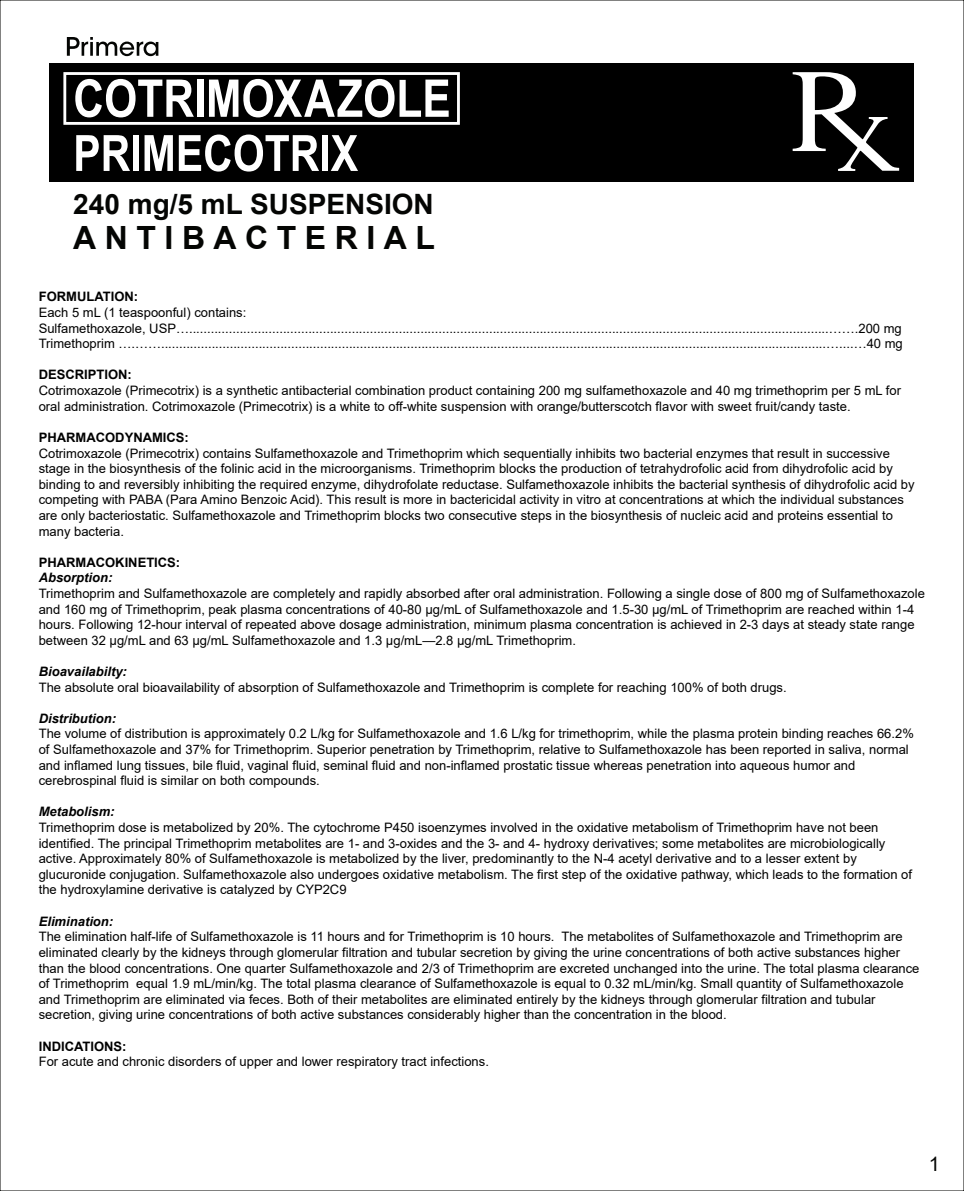
<style>
.page{position:relative;width:964px;height:1191px;background:#fff}
.page>*{position:absolute;margin:0;border:0;box-sizing:border-box;transform-origin:0 0}
.t1{font:700 52px "Arial Narrow";color:#fff}
.t2{font:700 50px "Arial Narrow";color:#fff}
.t3{font:700 32px "Arial";letter-spacing:.265em;color:#040503}
.t4{font:700 28px "Arial";color:#040503}
.t5{font:20px "Arial";color:#040503}
.t6{font:13px/15.6px "Arial";color:#000}
.t7{font:700 13px "Arial";color:#000}
.t8{font:italic 700 13px "Arial";color:#000}
</style>
<div class="page">
<div style="left:50px;top:63px;width:864px;height:118px;background:#000"></div>
<div style="left:63px;top:72px;width:397px;height:53px;border:3px solid #fff"></div>
<svg style="left:67px;top:37px;width:91px;height:19px"></svg>
<svg style="left:792px;top:72px;width:107px;height:99px"></svg>
<h1 class="t1" style="left:73px;top:59px;width:379px">COTRIMOXAZOLE</h1>
<h2 class="t2" style="left:73px;top:115px;width:286px">PRIMECOTRIX</h2>
<h3 class="t4" style="left:73px;top:185px;width:362px">240 mg/5 mL SUSPENSION</h3>
<h3 class="t3" style="left:73px;top:215px;width:363px">ANTIBACTERIAL</h3>
<p class="t7" style="left:39px;top:288px;width:101px">FORMULATION:</p>
<p class="t6" style="left:39px;top:304px;width:865px">Each 5 mL (1 teaspoonful) contains:<br>Sulfamethoxazole, USP….................................................................................................................................................................................…….200 mg<br>Trimethoprim ….……........................................................................................................................................................................................…....…40 mg</p>
<p class="t7" style="left:39px;top:366px;width:95px">DESCRIPTION:</p>
<p class="t6" style="left:39px;top:382px;width:864px">Cotrimoxazole (Primecotrix) is a synthetic antibacterial combination product containing 200 mg sulfamethoxazole and 40 mg trimethoprim per 5 mL for oral administration. Cotrimoxazole (Primecotrix) is a white to off-white suspension with orange/butterscotch flavor with sweet fruit/candy taste.</p>
<p class="t7" style="left:39px;top:428px;width:152px">PHARMACODYNAMICS:</p>
<p class="t6" style="left:39px;top:445px;width:877px">Cotrimoxazole (Primecotrix) contains Sulfamethoxazole and Trimethoprim which sequentially inhibits two bacterial enzymes that result in successive stage in the biosynthesis of the folinic acid in the microorganisms. Trimethoprim blocks the production of tetrahydrofolic acid from dihydrofolic acid by binding to and reversibly inhibiting the required enzyme, dihydrofolate reductase. Sulfamethoxazole inhibits the bacterial synthesis of dihydrofolic acid by competing with PABA (Para Amino Benzoic Acid). This result is more in bactericidal activity in vitro at concentrations at which the individual substances are only bacteriostatic. Sulfamethoxazole and Trimethoprim blocks two consecutive steps in the biosynthesis of nucleic acid and proteins essential to many bacteria.</p>
<p class="t7" style="left:39px;top:553px;width:143px">PHARMACOKINETICS:</p>
<p class="t8" style="left:39px;top:569px;width:75px">Absorption:</p>
<p class="t6" style="left:39px;top:585px;width:888px">Trimethoprim and Sulfamethoxazole are completely and rapidly absorbed after oral administration. Following a single dose of 800 mg of Sulfamethoxazole and 160 mg of Trimethoprim, peak plasma concentrations of 40-80 µg/mL of Sulfamethoxazole and 1.5-30 µg/mL of Trimethoprim are reached within 1-4 hours. Following 12-hour interval of repeated above dosage administration, minimum plasma concentration is achieved in 2-3 days at steady state range between 32 µg/mL and 63 µg/mL Sulfamethoxazole and 1.3 µg/mL—2.8 µg/mL Trimethoprim.</p>
<p class="t8" style="left:39px;top:663px;width:90px">Bioavailabilty:</p>
<p class="t6" style="left:39px;top:679px;width:749px">The absolute oral bioavailability of absorption of Sulfamethoxazole and Trimethoprim is complete for reaching 100% of both drugs.</p>
<p class="t8" style="left:39px;top:709px;width:79px">Distribution:</p>
<p class="t6" style="left:39px;top:726px;width:876px">The volume of distribution is approximately 0.2 L/kg for Sulfamethoxazole and 1.6 L/kg for trimethoprim, while the plasma protein binding reaches 66.2% of Sulfamethoxazole and 37% for Trimethoprim. Superior penetration by Trimethoprim, relative to Sulfamethoxazole has been reported in saliva, normal and inflamed lung tissues, bile fluid, vaginal fluid, seminal fluid and non-inflamed prostatic tissue whereas penetration into aqueous humor and cerebrospinal fluid is similar on both compounds.</p>
<p class="t8" style="left:39px;top:803px;width:77px">Metabolism:</p>
<p class="t6" style="left:39px;top:819px;width:875px">Trimethoprim dose is metabolized by 20%. The cytochrome P450 isoenzymes involved in the oxidative metabolism of Trimethoprim have not been identified. The principal Trimethoprim metabolites are 1- and 3-oxides and the 3- and 4- hydroxy derivatives; some metabolites are microbiologically active. Approximately 80% of Sulfamethoxazole is metabolized by the liver, predominantly to the N-4 acetyl derivative and to a lesser extent by glucuronide conjugation. Sulfamethoxazole also undergoes oxidative metabolism. The first step of the oxidative pathway, which leads to the formation of the hydroxylamine derivative is catalyzed by CYP2C9</p>
<p class="t8" style="left:39px;top:912px;width:76px">Elimination:</p>
<p class="t6" style="left:39px;top:928px;width:882px">The elimination half-life of Sulfamethoxazole is 11 hours and for Trimethoprim is 10 hours. The metabolites of Sulfamethoxazole and Trimethoprim are eliminated clearly by the kidneys through glomerular filtration and tubular secretion by giving the urine concentrations of both active substances higher than the blood concentrations. One quarter Sulfamethoxazole and 2/3 of Trimethoprim are excreted unchanged into the urine. The total plasma clearance of Trimethoprim equal 1.9 mL/min/kg. The total plasma clearance of Sulfamethoxazole is equal to 0.32 mL/min/kg. Small quantity of Sulfamethoxazole and Trimethoprim are eliminated via feces. Both of their metabolites are eliminated entirely by the kidneys through glomerular filtration and tubular secretion, giving urine concentrations of both active substances considerably higher than the concentration in the blood.</p>
<p class="t7" style="left:39px;top:1036px;width:89px">INDICATIONS:</p>
<p class="t6" style="left:39px;top:1053px;width:452px">For acute and chronic disorders of upper and lower respiratory tract infections.</p>
<h3 class="t5" style="left:929px;top:1150px;width:13px">1</h3>
</div>
